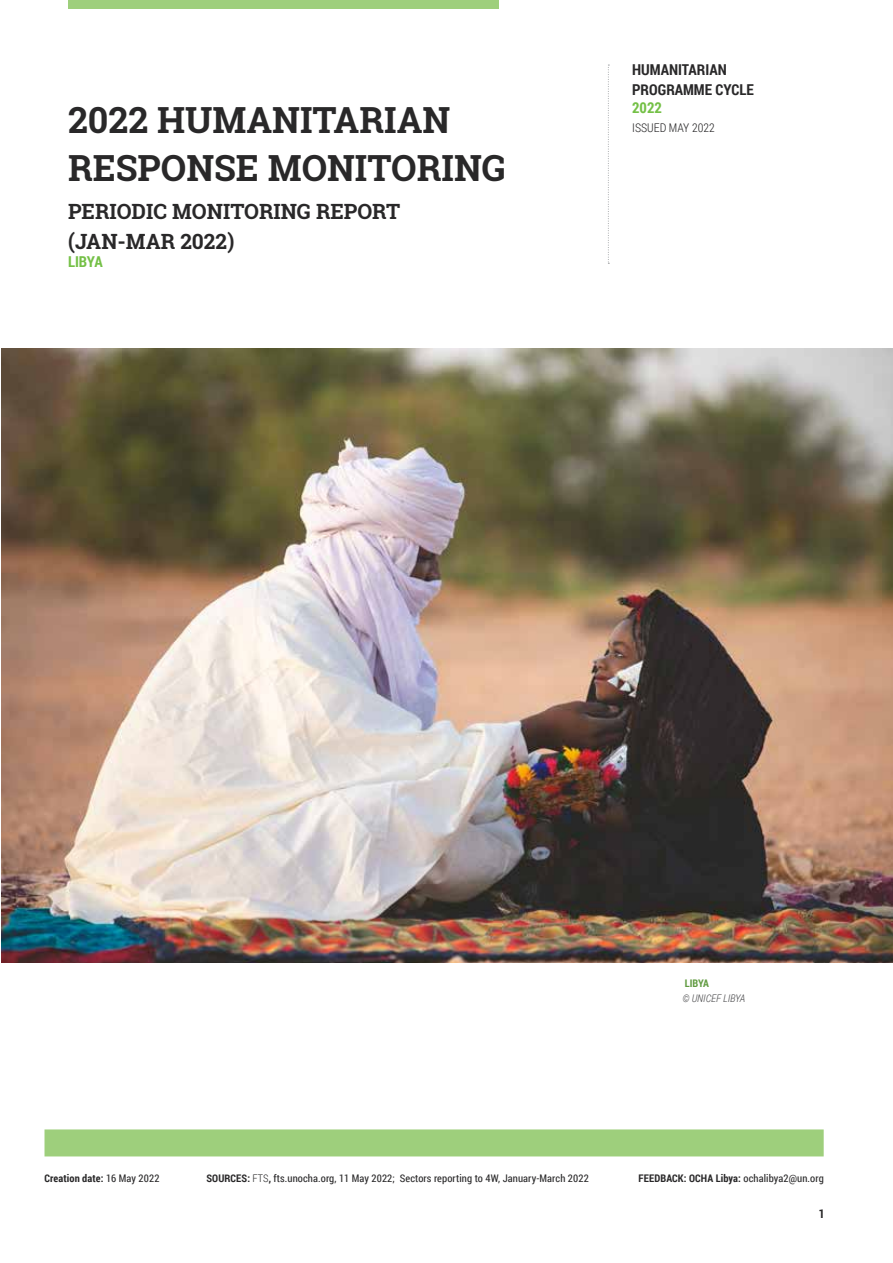
<style>
.page{position:relative;width:893px;height:1263px;background:#fff}
.page>*{position:absolute;margin:0;border:0;box-sizing:border-box;transform-origin:0 0}
.t1{font:700 36px/48px "Roboto Slab";color:#292829}
.t2{font:700 21px/30px "Roboto Slab";color:#292829}
.t3{font:700 15px/19.5px "Roboto Condensed";color:#292829}
.t4{font:700 15px "Roboto Condensed";color:#74c046}
.t5{font:300 12px "Roboto Condensed";color:#292829}
.t6{font:700 12px "Roboto Condensed";color:#292829}
.t7{font:10.5px "Roboto Condensed";letter-spacing:.01em;color:#292829}
.t8{font:700 10.5px "Roboto Condensed";letter-spacing:.01em;color:#292829}
.t9{font:italic 300 10.5px "Roboto Condensed";color:#4c4c4e}
.t10{font:700 10.5px "Roboto Condensed";letter-spacing:-.015em;color:#619b41}
.s1{font-weight:400}
.s2{font-weight:700}
.s3{font-weight:300}
</style>
<div class="page">
<svg style="left:608px;top:65px;width:1px;height:199px"></svg>
<div style="left:68px;top:0;width:430px;height:8px;background:#9ecf7c"></div>
<div style="left:45px;top:1129px;width:779px;height:27px;background:#9ecf7c"></div>
<img style="left:1px;top:348px;width:892px;height:615px">
<h1 class="t1" style="left:68px;top:96px;width:439px">2022 HUMANITARIAN<br>RESPONSE MONITORING</h1>
<h2 class="t2" style="left:68px;top:196px;width:334px">PERIODIC MONITORING REPORT (JAN-MAR 2022)</h2>
<h3 class="t4" style="left:68px;top:251px;width:36px">LIBYA</h3>
<h3 class="t3" style="left:632px;top:60px;width:123px">HUMANITARIAN<br>PROGRAMME CYCLE</h3>
<h3 class="t4" style="left:632px;top:97px;width:31px">2022</h3>
<p class="t5" style="left:632px;top:120px;width:84px">ISSUED MAY 2022</p>
<p class="t10" style="left:685px;top:976px;width:26px">LIBYA</p>
<p class="t9" style="left:682px;top:991px;width:64px">© UNICEF LIBYA</p>
<p class="t8" style="left:45px;top:1170px;width:116px">Creation date: <span class="s1">16 May 2022</span></p>
<p class="t7" style="left:207px;top:1170px;width:384px"><span class="s2">SOURCES:</span> <span class="s3">FTS</span><span class="s2">,</span> fts.unocha.org, 11 May 2022; Sectors reporting to 4W, January-March 2022</p>
<p class="t8" style="left:638px;top:1170px;width:187px">FEEDBACK: OCHA Libya: <span class="s1">ochalibya2@un.org</span></p>
<p class="t6" style="left:819px;top:1205px;width:7px">1</p>
</div>
